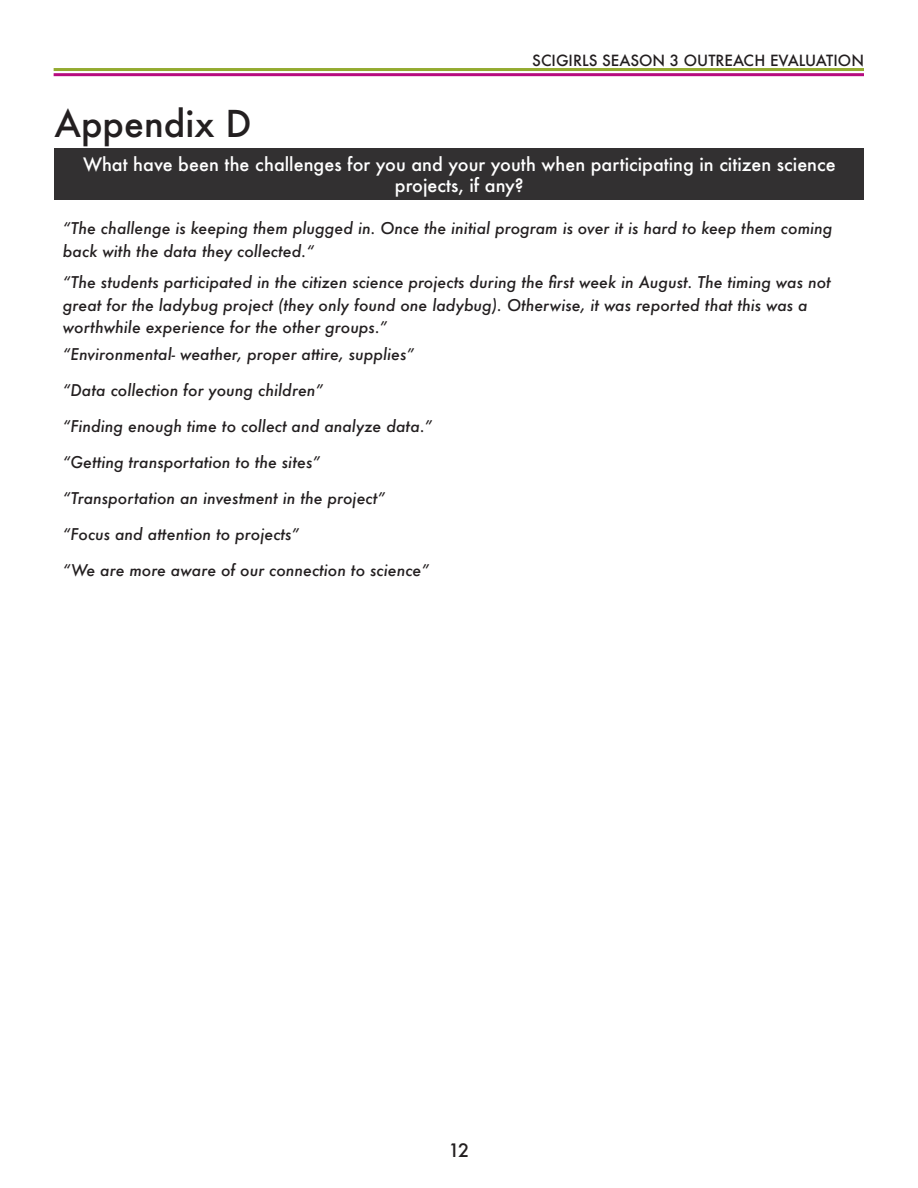
<style>
.page{position:relative;width:918px;height:1188px;background:#fff}
.page>*{position:absolute;margin:0;border:0;box-sizing:border-box;transform-origin:0 0}
.t1{font:500 36px "Futura";color:#231f20}
.t2{font:500 18px/21.6px "Futura";color:#fff;text-align:center}
.t3{font:500 18px "Futura";color:#231f20}
.t4{font:italic 500 15.75px/22.5px "Futura";color:#231f20}
.t5{font:500 15px "Futura";color:#231f20}
</style>
<div class="page">
<div style="left:54px;top:149px;width:810px;height:51px;background:#323031"></div>
<hr style="left:54px;top:73px;width:810px;height:3px;background:#b60b7f">
<hr style="left:54px;top:68px;width:810px;height:3px;background:#94ab30">
<h1 class="t1" style="left:54px;top:99px;width:199px">Appendix D</h1>
<p class="t5" style="left:532px;top:51px;width:333px">SCIGIRLS SEASON 3 OUTREACH EVALUATION</p>
<p class="t2" style="left:83px;top:153px;width:754px">What have been the challenges for you and your youth when participating in citizen science projects, if any?</p>
<p class="t4" style="left:63px;top:217px;width:771px">“The challenge is keeping them plugged in. Once the initial program is over it is hard to keep them coming back with the data they collected.“</p>
<p class="t4" style="left:63px;top:271px;width:769px">“The students participated in the citizen science projects during the first week in August. The timing was not great for the ladybug project (they only found one ladybug). Otherwise, it was reported that this was a worthwhile experience for the other groups.”</p>
<p class="t4" style="left:63px;top:343px;width:353px">“Environmental- weather, proper attire, supplies”</p>
<p class="t4" style="left:63px;top:379px;width:262px">“Data collection for young children”</p>
<p class="t4" style="left:63px;top:415px;width:371px">“Finding enough time to collect and analyze data.”</p>
<p class="t4" style="left:63px;top:451px;width:259px">“Getting transportation to the sites”</p>
<p class="t4" style="left:63px;top:487px;width:324px">“Transportation an investment in the project”</p>
<p class="t4" style="left:63px;top:523px;width:238px">“Focus and attention to projects”</p>
<p class="t4" style="left:63px;top:559px;width:368px">“We are more aware of our connection to science”</p>
<p class="t3" style="left:449px;top:1138px;width:22px">12</p>
</div>
